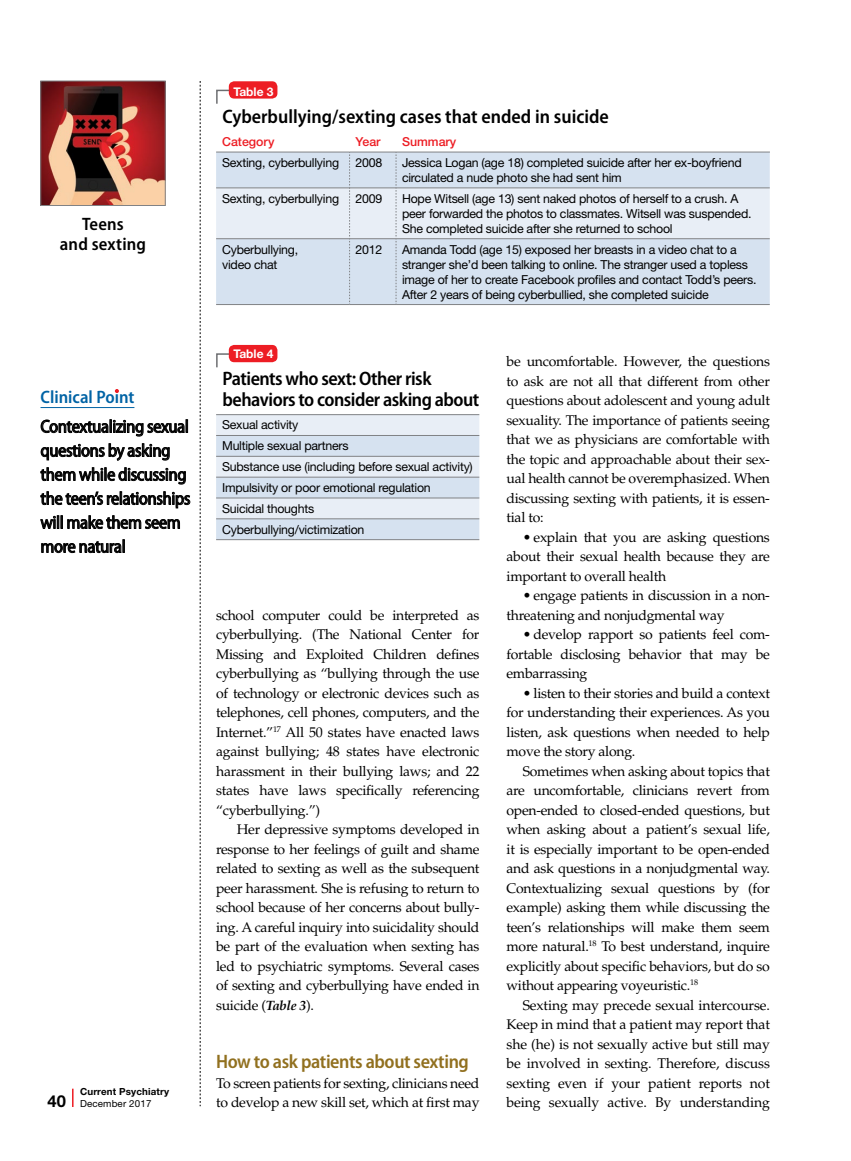
<style>
.page{position:relative;width:851px;height:1161px;background:#fff}
.page>*{position:absolute;margin:0;border:0;box-sizing:border-box;transform-origin:0 0}
.tabletitle{font:600 semi-condensed 19.5px/21px "Myriad Pro";letter-spacing:-.025em;color:#000}
.tabletitle-2{font:600 semi-condensed 19.5px "Myriad Pro";color:#000}
.sub2{font:600 semi-condensed 19.5px "Myriad Pro";letter-spacing:-.02em;color:#91701f}
.clinical_point{font:semi-condensed 18px/24px "Myriad Pro";letter-spacing:-.02em;color:#000}
.t1{font:600 semi-condensed 18px/19.5px "Myriad Pro";letter-spacing:.01em;color:#000;text-align:center}
.t2{font:600 semi-condensed 18px "Myriad Pro";color:#0063a5}
.body_indent{font:14.1px/19.5px "Palatino LT Std";letter-spacing:-.02em;color:#000;text-align:justify}
.body{font:14.1px/19.5px "Palatino LT Std";letter-spacing:-.02em;color:#000;text-align:justify}
.tablebody{font:12.3px/15px "Helvetica Neue LT Std";letter-spacing:-.02em;color:#000}
.tablesub_red{font:500 12.3px "Helvetica Neue LT Std";color:#ed1d24}
.tabletitle_no{font:700 12px "Helvetica Neue LT Std";color:#fff}
.t3{font:700 9.75px/12px "Helvetica Neue LT Std";letter-spacing:.015em;color:#000}
.s1{font-size:16.5px}
.s2{font-weight:400}
.s3{font-weight:700;font-style:italic;font-size:13.5px}
</style>
<div class="page">
<img style="left:42px;top:83px;width:121px;height:121px">
<div style="left:40px;top:81px;width:125px;height:125px;border:1px solid #808285"></div>
<svg style="left:200px;top:81px;width:1px;height:1025px"></svg>
<svg style="left:72px;top:1089px;width:2px;height:18px"></svg>
<svg style="left:216px;top:89px;width:15px;height:15px"></svg>
<div style="left:229px;top:81px;width:48px;height:18px;background:#ed1d24;border-radius:5px"></div>
<hr style="left:396px;top:152px;width:374px;height:1px;background:#808285">
<svg style="left:216px;top:152px;width:553px;height:153px;background:#d9e2ee"></svg>
<svg style="left:216px;top:353px;width:16px;height:15px"></svg>
<div style="left:229px;top:345px;width:48px;height:17px;background:#ed1d24;border-radius:5px"></div>
<svg style="left:216px;top:415px;width:263px;height:124px;background:#dde6f1"></svg>
<hr style="left:216px;top:539px;width:263px;height:1px;background:#808285">
<hr style="left:216px;top:498px;width:263px;height:1px;background:#808285">
<hr style="left:216px;top:519px;width:263px;height:1px;background:#808285">
<hr style="left:216px;top:456px;width:263px;height:1px;background:#808285">
<hr style="left:216px;top:477px;width:263px;height:1px;background:#808285">
<hr style="left:216px;top:414px;width:263px;height:1px;background:#808285">
<hr style="left:216px;top:435px;width:263px;height:1px;background:#808285">
<hr style="left:40px;top:407px;width:94px;height:1px;background:#0063a5">
<svg style="left:41px;top:420px;width:147px;height:17px"></svg>
<svg style="left:41px;top:443px;width:129px;height:18px"></svg>
<svg style="left:40px;top:467px;width:146px;height:18px"></svg>
<svg style="left:40px;top:491px;width:150px;height:18px"></svg>
<svg style="left:40px;top:515px;width:140px;height:15px"></svg>
<svg style="left:41px;top:540px;width:84px;height:14px"></svg>
<svg style="left:114px;top:389px;width:5px;height:4px"></svg>
<p class="t1" style="left:60px;top:214px;width:88px">Teens<br>and sexting</p>
<p class="t2" style="left:40px;top:386px;width:95px">Clinical Point</p>
<p class="clinical_point" style="left:40px;top:414px;width:151px">Contextualizing sexual questions by asking them while discussing the teen’s relationships will make them seem more natural</p>
<p class="t3" style="left:47px;top:1085px;width:123px;text-indent:33px">Current Psychiatry<br><span class="s1">40</span> <span class="s2">December 2017</span></p>
<p class="tabletitle_no" style="left:233px;top:84px;width:42px">Table 3</p>
<p class="tabletitle-2" style="left:222px;top:104px;width:387px">Cyberbullying/sexting cases that ended in suicide</p>
<p class="tablesub_red" style="left:222px;top:134px;width:54px">Category</p>
<p class="tablesub_red" style="left:355px;top:134px;width:26px">Year</p>
<p class="tablesub_red" style="left:402px;top:134px;width:56px">Summary</p>
<p class="tablebody" style="left:222px;top:155px;width:118px">Sexting, cyberbullying</p>
<p class="tablebody" style="left:355px;top:155px;width:28px">2008</p>
<p class="tablebody" style="left:402px;top:155px;width:341px">Jessica Logan (age 18) completed suicide after her ex-boyfriend circulated a nude photo she had sent him</p>
<p class="tablebody" style="left:222px;top:191px;width:118px">Sexting, cyberbullying</p>
<p class="tablebody" style="left:355px;top:191px;width:28px">2009</p>
<p class="tablebody" style="left:402px;top:191px;width:351px">Hope Witsell (age 13) sent naked photos of herself to a crush. A peer forwarded the photos to classmates. Witsell was suspended.<br>She completed suicide after she returned to school</p>
<p class="tablebody" style="left:222px;top:242px;width:78px">Cyberbullying, video chat</p>
<p class="tablebody" style="left:355px;top:242px;width:28px">2012</p>
<p class="tablebody" style="left:402px;top:242px;width:356px">Amanda Todd (age 15) exposed her breasts in a video chat to a stranger she’d been talking to online. The stranger used a topless image of her to create Facebook profiles and contact Todd’s peers.<br>After 2 years of being cyberbullied, she completed suicide</p>
<p class="tabletitle_no" style="left:233px;top:346px;width:42px">Table 4</p>
<p class="tabletitle" style="left:222px;top:368px;width:258px">Patients who sext: Other risk behaviors to consider asking about</p>
<p class="tablebody" style="left:222px;top:417px;width:78px">Sexual activity</p>
<p class="tablebody" style="left:222px;top:438px;width:128px">Multiple sexual partners</p>
<p class="tablebody" style="left:222px;top:459px;width:252px">Substance use (including before sexual activity)</p>
<p class="tablebody" style="left:222px;top:480px;width:210px">Impulsivity or poor emotional regulation</p>
<p class="tablebody" style="left:222px;top:501px;width:94px">Suicidal thoughts</p>
<p class="tablebody" style="left:222px;top:522px;width:144px">Cyberbullying/victimization</p>
<p class="body" style="left:216px;top:605px;width:265px">school computer could be interpreted as cyberbullying. (The National Center for Missing and Exploited Children defines cyberbullying as “bullying through the use of technology or electronic devices such as telephones, cell phones, computers, and the Internet.”<sup>17</sup> All 50 states have enacted laws against bullying; 48 states have electronic harassment in their bullying laws; and 22 states have laws specifically referencing “cyberbullying.”)</p>
<p class="body_indent" style="left:216px;top:820px;width:265px;text-indent:21px">Her depressive symptoms developed in response to her feelings of guilt and shame related to sexting as well as the subsequent peer harassment. She is refusing to return to school because of her concerns about bully&shy;ing. A careful inquiry into suicidality should be part of the evaluation when sexting has led to psychiatric symptoms. Several cases of sexting and cyberbullying have ended in suicide (<span class="s3">Table 3</span>).</p>
<p class="sub2" style="left:216px;top:1049px;width:254px">How to ask patients about sexting</p>
<p class="body" style="left:216px;top:1073px;width:265px">To screen patients for sexting, clinicians need to develop a new skill set, which at first may</p>
<p class="body" style="left:506px;top:352px;width:265px">be uncomfortable. However, the questions to ask are not all that different from other questions about adolescent and young adult sexuality. The importance of patients seeing that we as physicians are comfortable with the topic and approachable about their sex&shy;ual health cannot be overemphasized. When discussing sexting with patients, it is essen&shy;tial to:</p>
<p class="body_indent" style="left:506px;top:527px;width:265px;text-indent:16px">• explain that you are asking questions about their sexual health because they are important to overall health</p>
<p class="body_indent" style="left:506px;top:586px;width:265px;text-indent:16px">• engage patients in discussion in a non&shy;threatening and nonjudgmental way</p>
<p class="body_indent" style="left:506px;top:625px;width:265px;text-indent:16px">• develop rapport so patients feel com&shy;fortable disclosing behavior that may be embarrassing</p>
<p class="body_indent" style="left:506px;top:683px;width:265px;text-indent:16px">• listen to their stories and build a context for understanding their experiences. As you listen, ask questions when needed to help move the story along.</p>
<p class="body_indent" style="left:506px;top:761px;width:265px;text-indent:16px">Sometimes when asking about topics that are uncomfortable, clinicians revert from open-ended to closed-ended questions, but when asking about a patient’s sexual life, it is especially important to be open-ended and ask questions in a nonjudgmental way.<br>Contextualizing sexual questions by (for example) asking them while discussing the teen’s relationships will make them seem more natural.<sup>18</sup> To best understand, inquire explicitly about specific behaviors, but do so without appearing voyeuristic.<sup>18</sup></p>
<p class="body_indent" style="left:506px;top:995px;width:265px;text-indent:16px">Sexting may precede sexual intercourse.<br>Keep in mind that a patient may report that she (he) is not sexually active but still may be involved in sexting. Therefore, discuss sexting even if your patient reports not being sexually active. By understanding</p>
</div>
